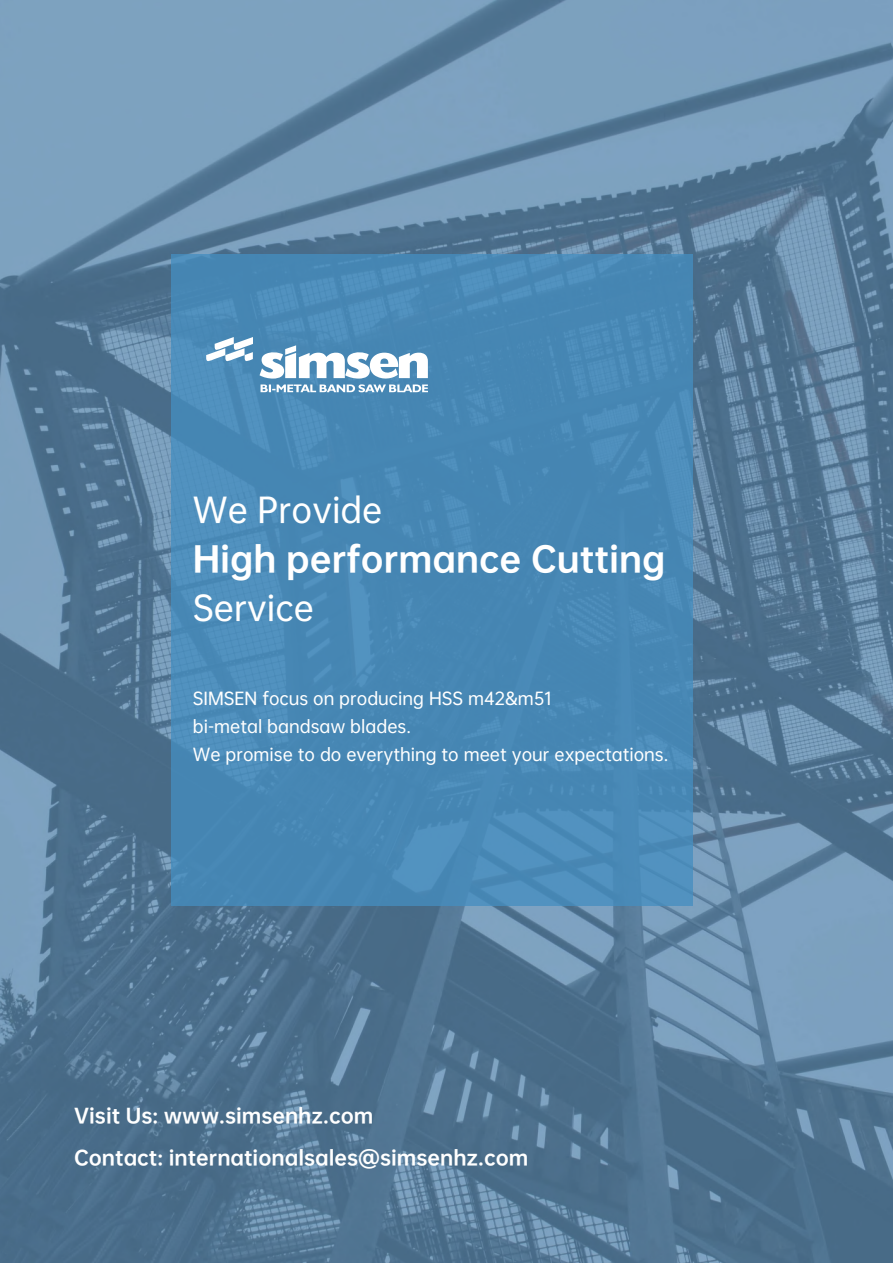
<style>
.page{position:relative;width:893px;height:1263px;background:#fff}
.page>*{position:absolute;margin:0;border:0;box-sizing:border-box;transform-origin:0 0}
.t1{font:33px "OPPO Sans H";color:#fff}
.t2{font:33px "OPPO Sans M";color:#fff}
.t3{font:19.05px/41.8px "OPPO Sans H";color:#fff}
.t4{font:16.65px/28.2px "OPPO Sans M";color:#fff}
</style>
<div class="page">
<img style="left:0;top:0;width:893px;height:1263px">
<div style="left:172px;top:254px;width:521px;height:651px;background:linear-gradient(to right,#498ab7,#4888b5)"></div>
<svg style="left:206px;top:337px;width:47px;height:26px"></svg>
<svg style="left:260px;top:345px;width:168px;height:47px"></svg>
<h1 class="t2" style="left:193px;top:483px;width:191px">We Provide</h1>
<h1 class="t1" style="left:193px;top:529px;width:474px">High performance Cutting</h1>
<h1 class="t2" style="left:193px;top:580px;width:123px">Service</h1>
<p class="t4" style="left:193px;top:683px;width:477px">SIMSEN focus on producing HSS m42&amp;m51<br>bi-metal bandsaw blades.<br>We promise to do everything to meet your expectations.</p>
<p class="t3" style="left:74px;top:1093px;width:456px">Visit Us: www.simsenhz.com<br>Contact: internationalsales@simsenhz.com</p>
</div>
